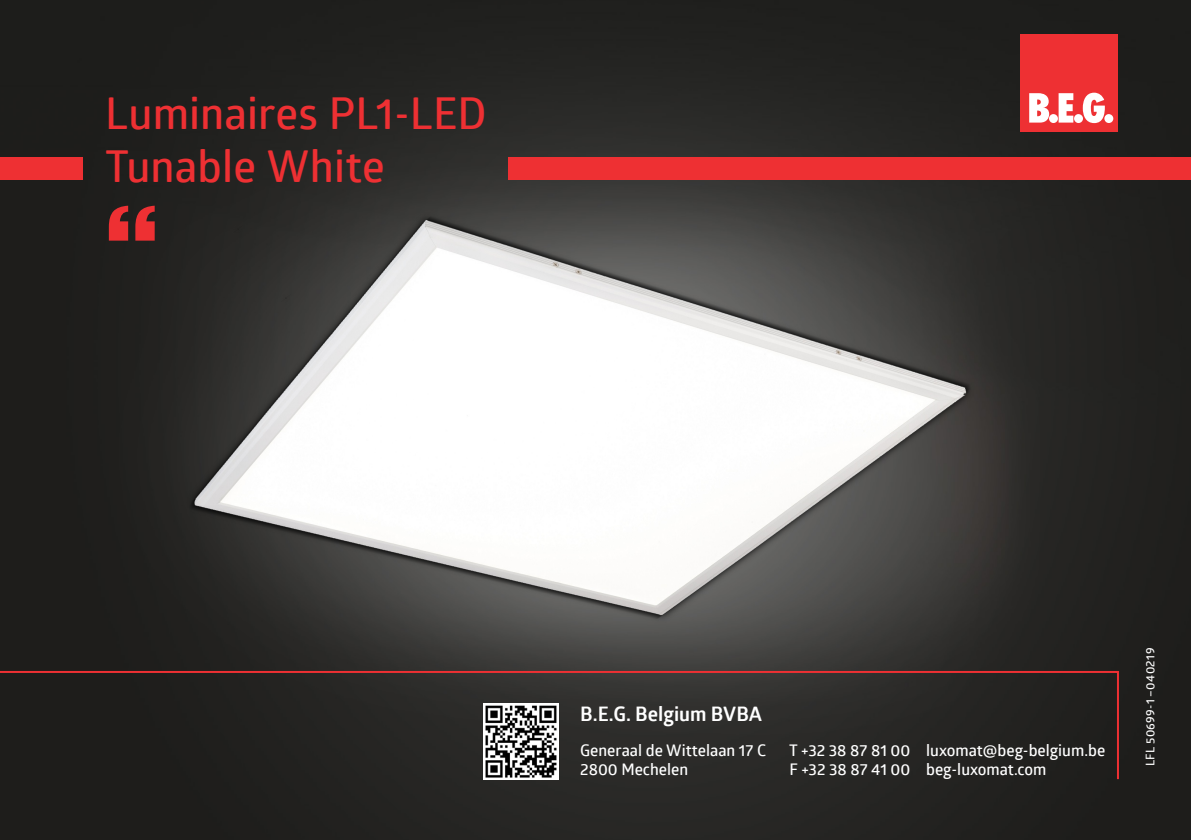
<style>
.page{position:relative;width:1191px;height:840px;background:#fff}
.page>*{position:absolute;margin:0;border:0;box-sizing:border-box;transform-origin:0 0}
.t1{font:600 44px/52.8px "Glober";color:#ee3033}
.t2{font:700 20px "Glober";color:#fff}
.t3{font:600 16px "Glober";color:#fff}
.t4{font:600 12px "Glober";letter-spacing:.03em;color:#fff}
</style>
<div class="page">
<img style="left:0;top:0;width:1191px;height:839px">
<img style="left:39px;top:195px;width:1087px;height:450px">
<div style="left:1019px;top:34px;width:98px;height:98px;background:#ee3033"></div>
<svg style="left:1029px;top:93px;width:20px;height:29px"></svg>
<div style="left:1049px;top:114px;width:9px;height:9px;background:#fff;border-radius:50%"></div>
<svg style="left:1058px;top:93px;width:15px;height:29px"></svg>
<div style="left:1074px;top:114px;width:9px;height:9px;background:#fff;border-radius:50%"></div>
<svg style="left:1082px;top:93px;width:22px;height:30px"></svg>
<div style="left:1104px;top:114px;width:9px;height:9px;background:#fff;border-radius:50%"></div>
<div style="left:508px;top:157px;width:683px;height:23px;background:#ee3033"></div>
<div style="left:0;top:157px;width:82px;height:23px;background:#ee3033"></div>
<svg style="left:0;top:669px;width:1120px;height:111px;background:#2e2625"></svg>
<img style="left:483px;top:703px;width:76px;height:75px">
<div style="left:109px;top:204px;width:46px;height:36px;background:#20201e"></div>
<p class="t1" style="left:105px;top:86px;width:383px">Luminaires PL1-LED<br>Tunable White</p>
<p class="t2" style="left:580px;top:699px;width:183px">B.E.G. Belgium BVBA</p>
<p class="t3" style="left:580px;top:738px;width:187px">Generaal de Wittelaan 17 C</p>
<p class="t3" style="left:789px;top:738px;width:317px">T +32 38 87 81 00 luxomat@beg-belgium.be</p>
<p class="t3" style="left:580px;top:757px;width:109px">2800 Mechelen</p>
<p class="t3" style="left:789px;top:757px;width:258px">F +32 38 87 41 00 beg-luxomat.com</p>
<p class="t4" style="left:1142px;top:765px;width:120px;rotate:-90deg">LFL 50699-1 –040219</p>
</div>
